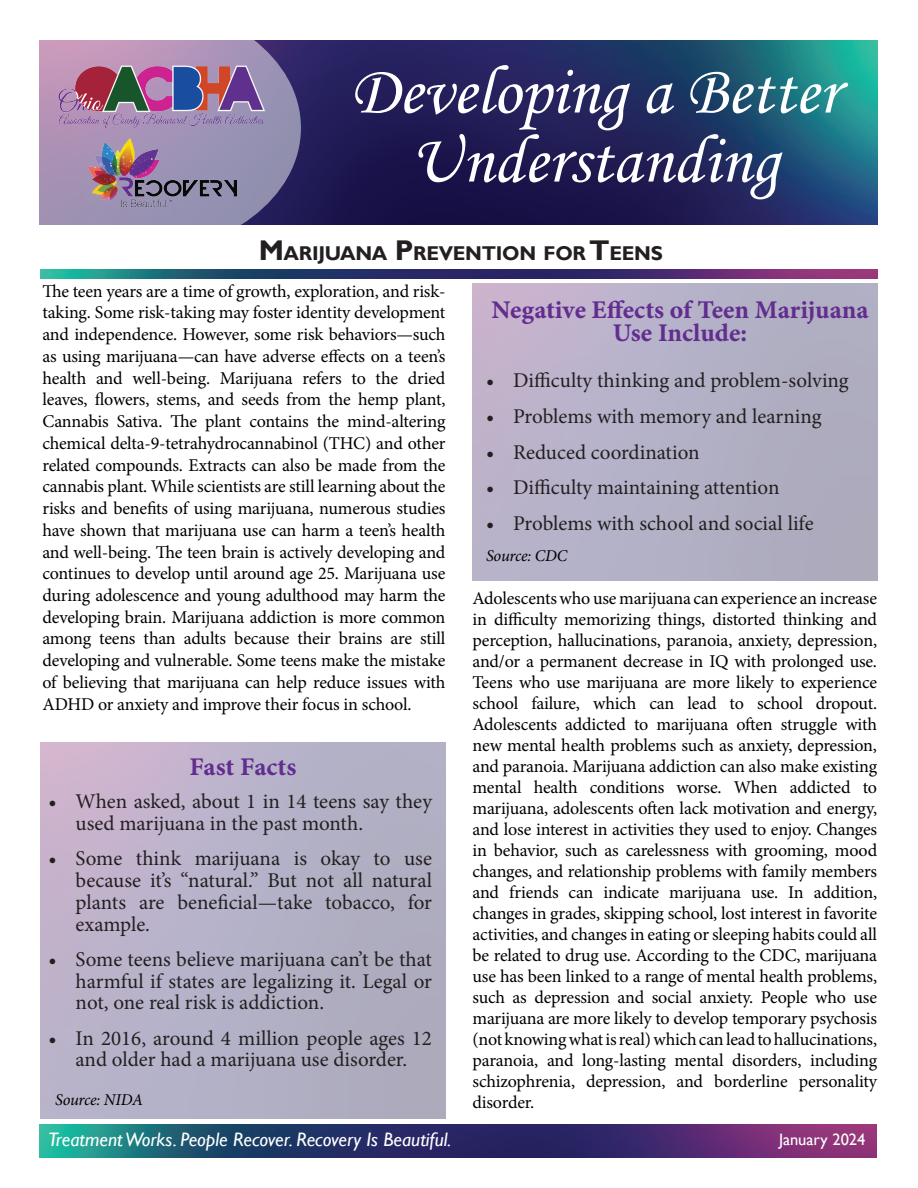
<style>
.page{position:relative;width:918px;height:1188px;background:#fff}
.page>*{position:absolute;margin:0;border:0;box-sizing:border-box;transform-origin:0 0}
.t1{font:69px/69px "Monotype Corsiva";color:#fff;text-align:center}
.t2{font:25.5px/24px "Minion Pro Bold Capt";color:#622d8f;text-align:center}
.t3{font:21px/21.8px "Minion Pro";color:#231f20;text-align:justify}
.t4{font:700 19.95px "Gill Sans";letter-spacing:-.015em;color:#231f20}
.t5{font:italic 19.5px "Gill Sans";color:#fff}
.t6{font:18px/21px "Minion Pro";letter-spacing:-.01em;color:#000;text-align:justify}
.t7{font:italic 16.5px "Minion Pro";letter-spacing:-.015em;color:#000}
.t8{font:16.5px "Gill Sans";color:#fff}
.s1{font-size:28.5px}
</style>
<div class="page">
<img style="left:301px;top:40px;width:577px;height:185px">
<img style="left:41px;top:269px;width:837px;height:10px">
<img style="left:40px;top:1124px;width:837px;height:34px">
<svg style="left:39px;top:40px;width:262px;height:185px;background:#9382a8"></svg>
<img style="left:88px;top:138px;width:149px;height:68px">
<img style="left:53px;top:61px;width:216px;height:73px">
<h1 class="t1" style="left:350px;top:57px;width:490px">Developing a Better<br>Understanding</h1>
<p class="t4" style="left:259px;top:241px;width:406px"><span class="s1">M</span>ARIJUANA <span class="s1">P</span>REVENTION FOR <span class="s1">T</span>EENS</p>
<p class="t6" style="left:42px;top:280px;width:405px;line-height:21.8px">The teen years are a time of growth, exploration, and risk&shy;taking. Some risk-taking may foster identity development and independence. However, some risk behaviors—such as using marijuana—can have adverse effects on a teen’s health and well-being. Marijuana refers to the dried leaves, flowers, stems, and seeds from the hemp plant, Cannabis Sativa. The plant contains the mind-altering chemical delta-9-tetrahydrocannabinol (THC) and other related compounds. Extracts can also be made from the cannabis plant. While scientists are still learning about the risks and benefits of using marijuana, numerous studies have shown that marijuana use can harm a teen’s health and well-being. The teen brain is actively developing and continues to develop until around age 25. Marijuana use during adolescence and young adulthood may harm the developing brain. Marijuana addiction is more common among teens than adults because their brains are still developing and vulnerable. Some teens make the mistake of believing that marijuana can help reduce issues with ADHD or anxiety and improve their focus in school.</p>
<h2 class="t2" style="left:491px;top:297px;width:379px">Negative Effects of Teen Marijuana<br>Use Include:</h2>
<p class="t3" style="left:486px;top:369px;width:364px">• Difficulty thinking and problem-solving</p>
<p class="t3" style="left:486px;top:405px;width:337px">• Problems with memory and learning</p>
<p class="t3" style="left:486px;top:441px;width:215px">• Reduced coordination</p>
<p class="t3" style="left:486px;top:477px;width:295px">• Difficulty maintaining attention</p>
<p class="t3" style="left:486px;top:513px;width:329px">• Problems with school and social life</p>
<p class="t7" style="left:486px;top:544px;width:83px">Source: CDC</p>
<p class="t6" style="left:472px;top:587px;width:406px">Adolescents who use marijuana can experience an increase in difficulty memorizing things, distorted thinking and perception, hallucinations, paranoia, anxiety, depression, and/or a permanent decrease in IQ with prolonged use.<br>Teens who use marijuana are more likely to experience school failure, which can lead to school dropout.<br>Adolescents addicted to marijuana often struggle with new mental health problems such as anxiety, depression, and paranoia. Marijuana addiction can also make existing mental health conditions worse. When addicted to marijuana, adolescents often lack motivation and energy, and lose interest in activities they used to enjoy. Changes in behavior, such as carelessness with grooming, mood changes, and relationship problems with family members and friends can indicate marijuana use. In addition, changes in grades, skipping school, lost interest in favorite activities, and changes in eating or sleeping habits could all be related to drug use. According to the CDC, marijuana use has been linked to a range of mental health problems, such as depression and social anxiety. People who use marijuana are more likely to develop temporary psychosis (not knowing what is real) which can lead to hallucinations, paranoia, and long-lasting mental disorders, including schizophrenia, depression, and borderline personality disorder.</p>
<h2 class="t2" style="left:190px;top:754px;width:108px">Fast Facts</h2>
<p class="t3" style="left:76px;top:791px;width:358px;text-indent:-27px">• When asked, about 1 in 14 teens say they used marijuana in the past month.</p>
<p class="t3" style="left:76px;top:848px;width:358px;text-indent:-27px">• Some think marijuana is okay to use because it’s “natural.” But not all natural plants are beneficial—take tobacco, for example.</p>
<p class="t3" style="left:76px;top:948px;width:358px;text-indent:-27px">• Some teens believe marijuana can’t be that harmful if states are legalizing it. Legal or not, one real risk is addiction.</p>
<p class="t3" style="left:49px;top:1027px;width:385px;text-align:center">• In 2016, around 4 million people ages 12 and older had a marijuana use disorder.</p>
<p class="t7" style="left:55px;top:1089px;width:89px">Source: NIDA</p>
<p class="t5" style="left:48px;top:1128px;width:405px">Treatment Works. People Recover. Recovery Is Beautiful.</p>
<p class="t8" style="left:779px;top:1130px;width:88px">January 2024</p>
</div>
